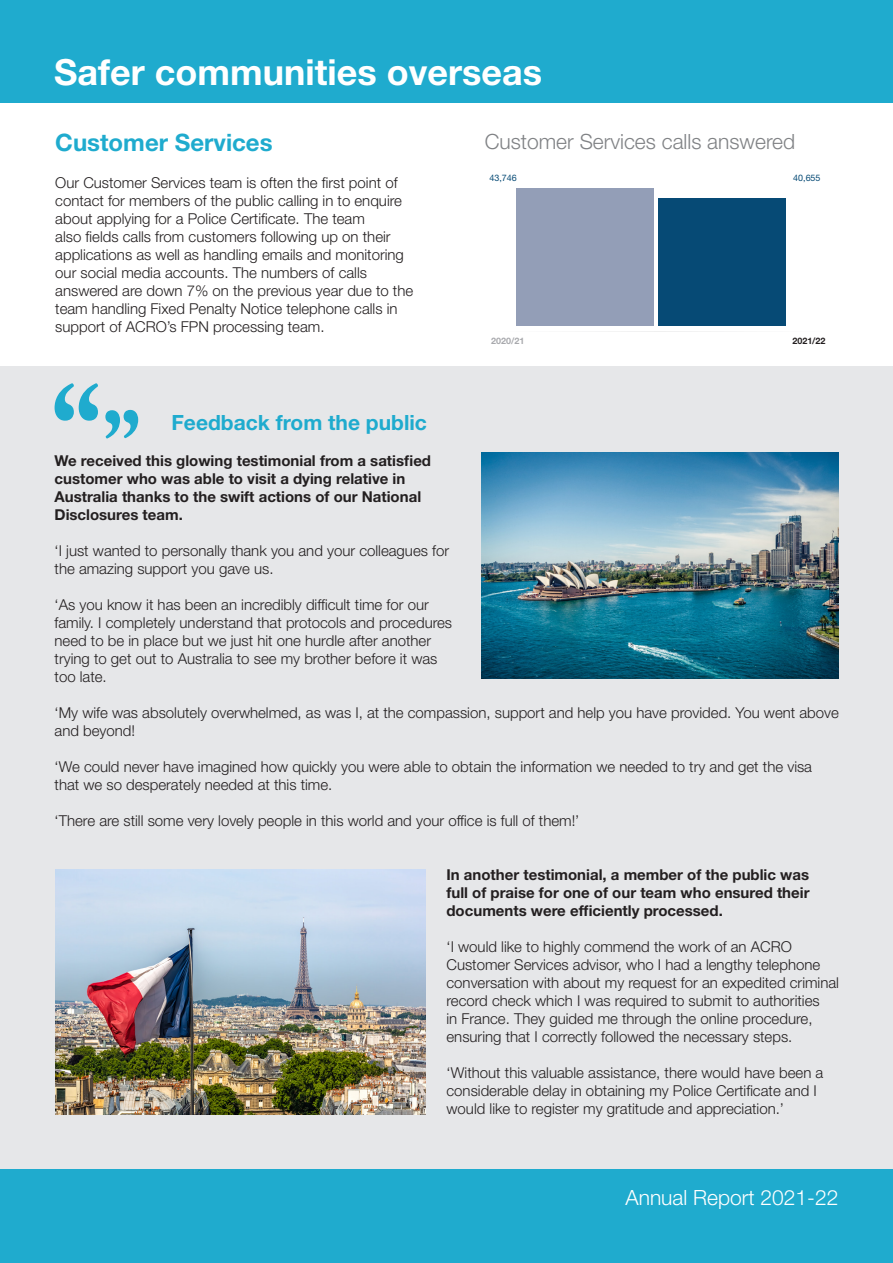
<style>
.page{position:relative;width:893px;height:1263px;background:#fff}
.page>*{position:absolute;margin:0;border:0;box-sizing:border-box;transform-origin:0 0}
.t1{font:700 36px "Helvetica Neue LT Std";color:#fff}
.t2{font:700 24px "Helvetica Neue LT Std";color:#1fabce}
.t3{font:300 21px "Helvetica Neue LT Pro";color:#808285}
.t4{font:700 21px "Helvetica Neue LT Std";color:#1fabce}
.t5{font:300 21px "Helvetica Neue LT Pro";color:#fff}
.t6{font:300 15px/18px "Helvetica Neue LT Std";color:#231f20}
.t7{font:700 15px/18px "Helvetica Neue LT Std";color:#231f20}
.t8{font:9px "Helvetica Neue LT Std";color:#064a75}
.t9{font:700 9px "Helvetica Neue LT Std";color:#a8a9ad}
.t10{font:700 9px "Helvetica Neue LT Std";color:#231f20}
</style>
<div class="page">
<div style="left:0;top:366px;width:893px;height:803px;background:#e6e7e9"></div>
<div style="left:0;top:0;width:893px;height:102px;background:#1fabce"></div>
<div style="left:0;top:1169px;width:893px;height:93px;background:#1fabce"></div>
<div style="left:659px;top:199px;width:127px;height:127px;background:#064a75"></div>
<div style="left:517px;top:189px;width:137px;height:137px;background:#939eb7"></div>
<svg style="left:55px;top:383px;width:43px;height:38px"></svg>
<svg style="left:105px;top:410px;width:33px;height:28px"></svg>
<img style="left:482px;top:452px;width:356px;height:226px">
<img style="left:55px;top:869px;width:370px;height:245px">
<p class="t1" style="left:54px;top:50px;width:489px">Safer communities overseas</p>
<p class="t2" style="left:55px;top:128px;width:219px">Customer Services</p>
<p class="t6" style="left:55px;top:174px;width:359px">Our Customer Services team is often the first point of contact for members of the public calling in to enquire about applying for a Police Certificate. The team<br>also fields calls from customers following up on their applications as well as handling emails and monitoring our social media accounts. The numbers of calls answered are down 7% on the previous year due to the team handling Fixed Penalty Notice telephone calls in support of ACRO’s FPN processing team.</p>
<p class="t4" style="left:171px;top:409px;width:257px">Feedback from the public</p>
<p class="t3" style="left:485px;top:129px;width:312px">Customer Services calls answered</p>
<p class="t8" style="left:490px;top:173px;width:29px">43,746</p>
<p class="t8" style="left:793px;top:173px;width:29px">40,655</p>
<p class="t9" style="left:491px;top:335px;width:35px">2020/21</p>
<p class="t10" style="left:792px;top:335px;width:35px">2021/22</p>
<p class="t7" style="left:55px;top:451px;width:378px">We received this glowing testimonial from a satisfied customer who was able to visit a dying relative in Australia thanks to the swift actions of our National Disclosures team.</p>
<p class="t6" style="left:55px;top:541px;width:396px">‘I just wanted to personally thank you and your colleagues for the amazing support you gave us.</p>
<p class="t6" style="left:55px;top:595px;width:399px">‘As you know it has been an incredibly difficult time for our family. I completely understand that protocols and procedures need to be in place but we just hit one hurdle after another trying to get out to Australia to see my brother before it was too late.</p>
<p class="t6" style="left:55px;top:703px;width:786px">‘My wife was absolutely overwhelmed, as was I, at the compassion, support and help you have provided. You went above and beyond!</p>
<p class="t6" style="left:55px;top:757px;width:759px">‘We could never have imagined how quickly you were able to obtain the information we needed to try and get the visa that we so desperately needed at this time.</p>
<p class="t6" style="left:55px;top:811px;width:526px">‘There are still some very lovely people in this world and your office is full of them!’</p>
<p class="t7" style="left:446px;top:865px;width:364px;text-align:justify">In another testimonial, a member of the public was full of praise for one of our team who ensured their documents were efficiently processed.</p>
<p class="t6" style="left:446px;top:937px;width:394px">‘I would like to highly commend the work of an ACRO Customer Services advisor, who I had a lengthy telephone conversation with about my request for an expedited criminal record check which I was required to submit to authorities<br>in France. They guided me through the online procedure, ensuring that I correctly followed the necessary steps.</p>
<p class="t6" style="left:446px;top:1063px;width:378px">‘Without this valuable assistance, there would have been a considerable delay in obtaining my Police Certificate and I would like to register my gratitude and appreciation.’</p>
<p class="t5" style="left:625px;top:1184px;width:214px">Annual Report 2021-22</p>
</div>
